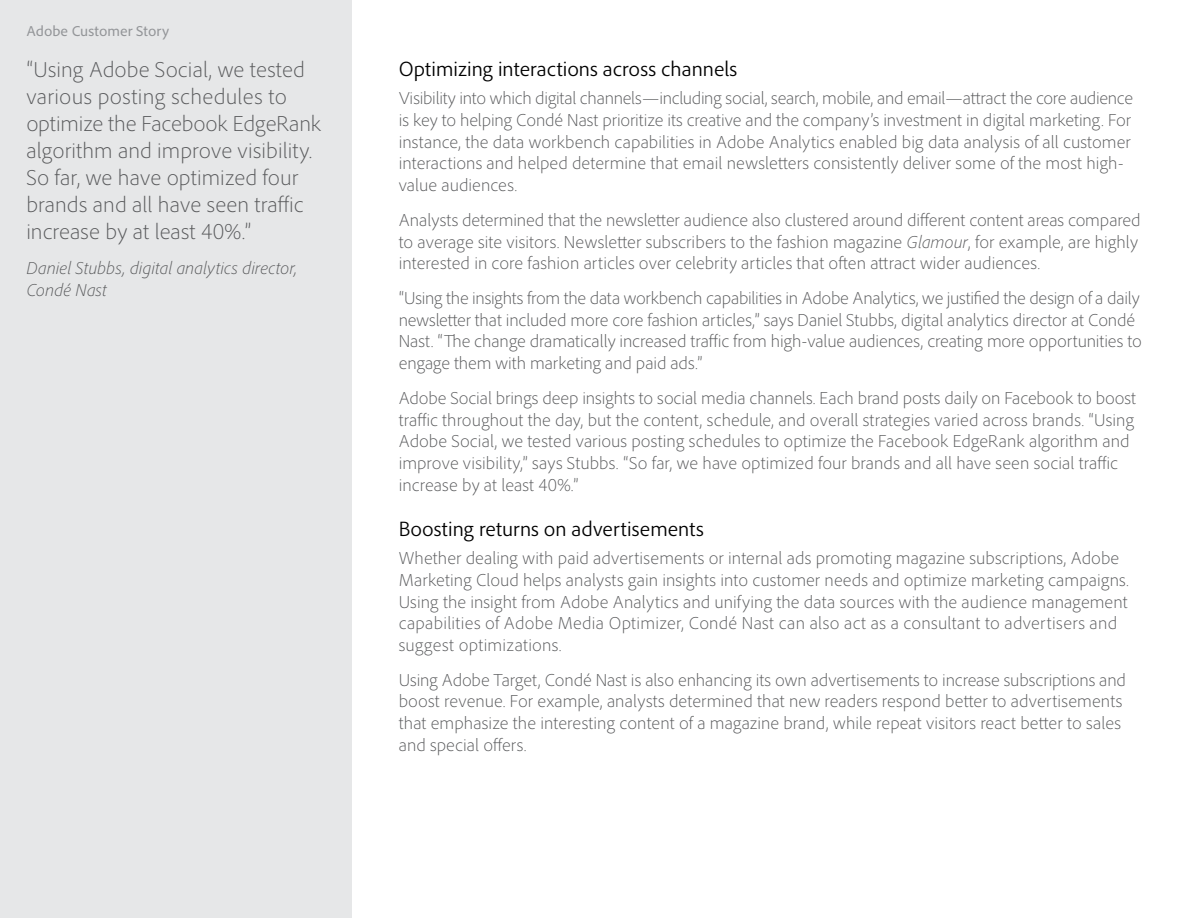
<style>
.page{position:relative;width:1188px;height:918px;background:#fff}
.page>*{position:absolute;margin:0;border:0;box-sizing:border-box;transform-origin:0 0}
.t1{font:300 22.5px/27px "Adobe Clean";color:#58595b}
.t2{font:300 21px "Adobe Clean";letter-spacing:.005em;color:#000}
.t3{font:300 18px/21.6px "Adobe Clean";color:#58595b}
.t4{font:italic 300 18px/21.6px "Adobe Clean";color:#58595b}
.t5{font:15px "Adobe Clean";color:#939598}
.s1{font-style:italic}
</style>
<div class="page">
<div style="left:0;top:0;width:352px;height:918px;background:#e6e7e8"></div>
<p class="t5" style="left:26px;top:22px;width:144px">Adobe Customer Story</p>
<p class="t1" style="left:26px;top:56px;width:297px">“Using Adobe Social, we tested various posting schedules to optimize the Facebook EdgeRank algorithm and improve visibility.<br>So far, we have optimized four brands and all have seen traffic increase by at least 40%.”</p>
<p class="t4" style="left:26px;top:257px;width:272px">Daniel Stubbs, digital analytics director,<br>Condé Nast</p>
<p class="t2" style="left:399px;top:56px;width:340px">Optimizing interactions across channels</p>
<p class="t3" style="left:399px;top:88px;width:736px">Visibility into which digital channels—including social, search, mobile, and email—attract the core audience is key to helping Condé Nast prioritize its creative and the company’s investment in digital marketing. For instance, the data workbench capabilities in Adobe Analytics enabled big data analysis of all customer interactions and helped determine that email newsletters consistently deliver some of the most high&shy;value audiences.</p>
<p class="t3" style="left:399px;top:209px;width:743px">Analysts determined that the newsletter audience also clustered around different content areas compared to average site visitors. Newsletter subscribers to the fashion magazine <span class="s1">Glamour</span>, for example, are highly interested in core fashion articles over celebrity articles that often attract wider audiences.</p>
<p class="t3" style="left:399px;top:287px;width:745px">“Using the insights from the data workbench capabilities in Adobe Analytics, we justified the design of a daily newsletter that included more core fashion articles,” says Daniel Stubbs, digital analytics director at Condé Nast. “The change dramatically increased traffic from high-value audiences, creating more opportunities to engage them with marketing and paid ads.”</p>
<p class="t3" style="left:399px;top:387px;width:739px">Adobe Social brings deep insights to social media channels. Each brand posts daily on Facebook to boost traffic throughout the day, but the content, schedule, and overall strategies varied across brands. “Using Adobe Social, we tested various posting schedules to optimize the Facebook EdgeRank algorithm and improve visibility,” says Stubbs. “So far, we have optimized four brands and all have seen social traffic increase by at least 40%.”</p>
<p class="t2" style="left:399px;top:516px;width:307px">Boosting returns on advertisements</p>
<p class="t3" style="left:399px;top:547px;width:732px">Whether dealing with paid advertisements or internal ads promoting magazine subscriptions, Adobe Marketing Cloud helps analysts gain insights into customer needs and optimize marketing campaigns.<br>Using the insight from Adobe Analytics and unifying the data sources with the audience management capabilities of Adobe Media Optimizer, Condé Nast can also act as a consultant to advertisers and suggest optimizations.</p>
<p class="t3" style="left:399px;top:669px;width:729px">Using Adobe Target, Condé Nast is also enhancing its own advertisements to increase subscriptions and boost revenue. For example, analysts determined that new readers respond better to advertisements that emphasize the interesting content of a magazine brand, while repeat visitors react better to sales and special offers.</p>
</div>
